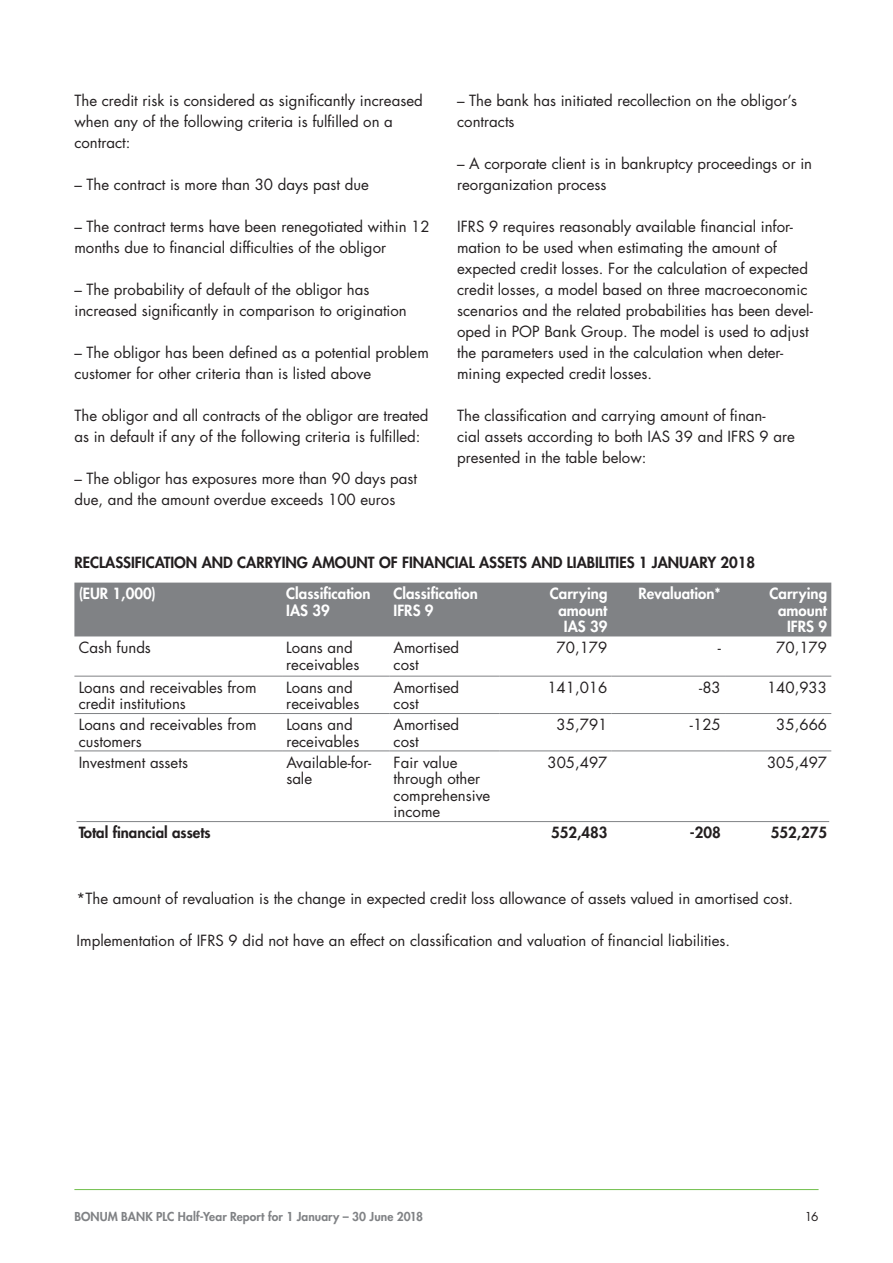
<style>
.page{position:relative;width:893px;height:1263px;background:#fff}
.page>*{position:absolute;margin:0;border:0;box-sizing:border-box;transform-origin:0 0}
.t1{font:15px/21px "Futura Std";color:#231f20}
.t2{font:800 15px "Futura Std";color:#231f20}
.t3{font:800 15px/16.5px "Futura Std";color:#fff}
.t4{font:800 12px "Futura Std";letter-spacing:.005em;color:#808285}
.t5{font:12px "Futura Std";color:#231f20}
</style>
<div class="page">
<hr style="left:74px;top:1189px;width:745px;height:1px;background:#70bf4c">
<div style="left:74px;top:583px;width:757px;height:53px;background:#808285"></div>
<hr style="left:74px;top:676px;width:208px;height:1px;background:#808285">
<hr style="left:282px;top:676px;width:107px;height:1px;background:#808285">
<hr style="left:389px;top:676px;width:110px;height:1px;background:#808285">
<hr style="left:499px;top:676px;width:113px;height:1px;background:#808285">
<hr style="left:612px;top:676px;width:113px;height:1px;background:#808285">
<hr style="left:725px;top:676px;width:106px;height:1px;background:#808285">
<hr style="left:74px;top:713px;width:208px;height:1px;background:#808285">
<hr style="left:282px;top:713px;width:107px;height:1px;background:#808285">
<hr style="left:389px;top:713px;width:110px;height:1px;background:#808285">
<hr style="left:499px;top:713px;width:113px;height:1px;background:#808285">
<hr style="left:612px;top:713px;width:113px;height:1px;background:#808285">
<hr style="left:725px;top:713px;width:106px;height:1px;background:#808285">
<hr style="left:74px;top:751px;width:208px;height:1px;background:#808285">
<hr style="left:282px;top:751px;width:107px;height:1px;background:#808285">
<hr style="left:389px;top:751px;width:110px;height:1px;background:#808285">
<hr style="left:499px;top:751px;width:113px;height:1px;background:#808285">
<hr style="left:612px;top:751px;width:113px;height:1px;background:#808285">
<hr style="left:725px;top:751px;width:106px;height:1px;background:#808285">
<hr style="left:77px;top:821px;width:752px;height:1px;background:#808285">
<p class="t1" style="left:74px;top:90px;width:350px">The credit risk is considered as significantly increased when any of the following criteria is fulfilled on a contract:</p>
<p class="t1" style="left:74px;top:174px;width:296px">– The contract is more than 30 days past due</p>
<p class="t1" style="left:74px;top:216px;width:357px">– The contract terms have been renegotiated within 12 months due to financial difficulties of the obligor</p>
<p class="t1" style="left:74px;top:279px;width:334px">– The probability of default of the obligor has increased significantly in comparison to origination</p>
<p class="t1" style="left:74px;top:342px;width:356px">– The obligor has been defined as a potential problem customer for other criteria than is listed above</p>
<p class="t1" style="left:74px;top:405px;width:356px">The obligor and all contracts of the obligor are treated as in default if any of the following criteria is fulfilled:</p>
<p class="t1" style="left:74px;top:468px;width:344px">– The obligor has exposures more than 90 days past due, and the amount overdue exceeds 100 euros</p>
<p class="t1" style="left:457px;top:90px;width:341px">– The bank has initiated recollection on the obligor’s contracts</p>
<p class="t1" style="left:457px;top:153px;width:357px">– A corporate client is in bankruptcy proceedings or in reorganization process</p>
<p class="t1" style="left:457px;top:216px;width:357px">IFRS 9 requires reasonably available financial infor&shy;mation to be used when estimating the amount of expected credit losses. For the calculation of expected credit losses, a model based on three macroeconomic scenarios and the related probabilities has been devel&shy;oped in POP Bank Group. The model is used to adjust the parameters used in the calculation when deter&shy;mining expected credit losses.</p>
<p class="t1" style="left:457px;top:405px;width:339px">The classification and carrying amount of finan-<br>cial assets according to both IAS 39 and IFRS 9 are presented in the table below:</p>
<p class="t2" style="left:74px;top:553px;width:682px">RECLASSIFICATION AND CARRYING AMOUNT OF FINANCIAL ASSETS AND LIABILITIES 1 JANUARY 2018</p>
<p class="t3" style="left:79px;top:585px;width:79px">(EUR 1,000)</p>
<p class="t3" style="left:286px;top:585px;width:86px">Classification<br>IAS 39</p>
<p class="t3" style="left:394px;top:585px;width:86px">Classification<br>IFRS 9</p>
<p class="t3" style="left:550px;top:585px;width:59px;text-align:right">Carrying amount<br>IAS 39</p>
<p class="t3" style="left:638px;top:585px;width:84px">Revaluation*</p>
<p class="t3" style="left:770px;top:585px;width:59px;text-align:right">Carrying amount<br>IFRS 9</p>
<p class="t1" style="left:79px;top:637px;width:74px">Cash funds</p>
<p class="t1" style="left:286px;top:639px;width:75px;line-height:16.5px">Loans and receivables</p>
<p class="t1" style="left:394px;top:639px;width:67px;line-height:16.5px">Amortised cost</p>
<p class="t1" style="left:557px;top:637px;width:52px">70,179</p>
<p class="t1" style="left:718px;top:637px;width:5px">-</p>
<p class="t1" style="left:776px;top:637px;width:52px">70,179</p>
<p class="t1" style="left:79px;top:679px;width:179px;line-height:16.5px">Loans and receivables from credit institutions</p>
<p class="t1" style="left:286px;top:679px;width:75px;line-height:16.5px">Loans and receivables</p>
<p class="t1" style="left:394px;top:679px;width:67px;line-height:16.5px">Amortised cost</p>
<p class="t1" style="left:547px;top:677px;width:62px">141,016</p>
<p class="t1" style="left:699px;top:677px;width:23px">-83</p>
<p class="t1" style="left:767px;top:677px;width:62px">140,933</p>
<p class="t1" style="left:79px;top:716px;width:179px;line-height:16.5px">Loans and receivables from customers</p>
<p class="t1" style="left:286px;top:716px;width:75px;line-height:16.5px">Loans and receivables</p>
<p class="t1" style="left:394px;top:716px;width:67px;line-height:16.5px">Amortised cost</p>
<p class="t1" style="left:557px;top:714px;width:52px">35,791</p>
<p class="t1" style="left:690px;top:714px;width:32px">-125</p>
<p class="t1" style="left:776px;top:714px;width:52px">35,666</p>
<p class="t1" style="left:79px;top:752px;width:111px">Investment assets</p>
<p class="t1" style="left:286px;top:754px;width:86px;line-height:16.5px">Available-for&shy;sale</p>
<p class="t1" style="left:394px;top:754px;width:98px;line-height:16.5px">Fair value through other comprehensive income</p>
<p class="t1" style="left:547px;top:752px;width:62px">305,497</p>
<p class="t1" style="left:767px;top:752px;width:62px">305,497</p>
<p class="t2" style="left:79px;top:823px;width:133px">Total financial assets</p>
<p class="t2" style="left:551px;top:823px;width:58px">552,483</p>
<p class="t2" style="left:690px;top:823px;width:32px">-208</p>
<p class="t2" style="left:771px;top:823px;width:58px">552,275</p>
<p class="t1" style="left:77px;top:888px;width:718px">*The amount of revaluation is the change in expected credit loss allowance of assets valued in amortised cost.</p>
<p class="t1" style="left:77px;top:930px;width:655px">Implementation of IFRS 9 did not have an effect on classification and valuation of financial liabilities.</p>
<p class="t4" style="left:74px;top:1209px;width:350px">BONUM BANK PLC Half-Year Report for 1 January – 30 June 2018</p>
<p class="t5" style="left:805px;top:1209px;width:15px">16</p>
</div>
